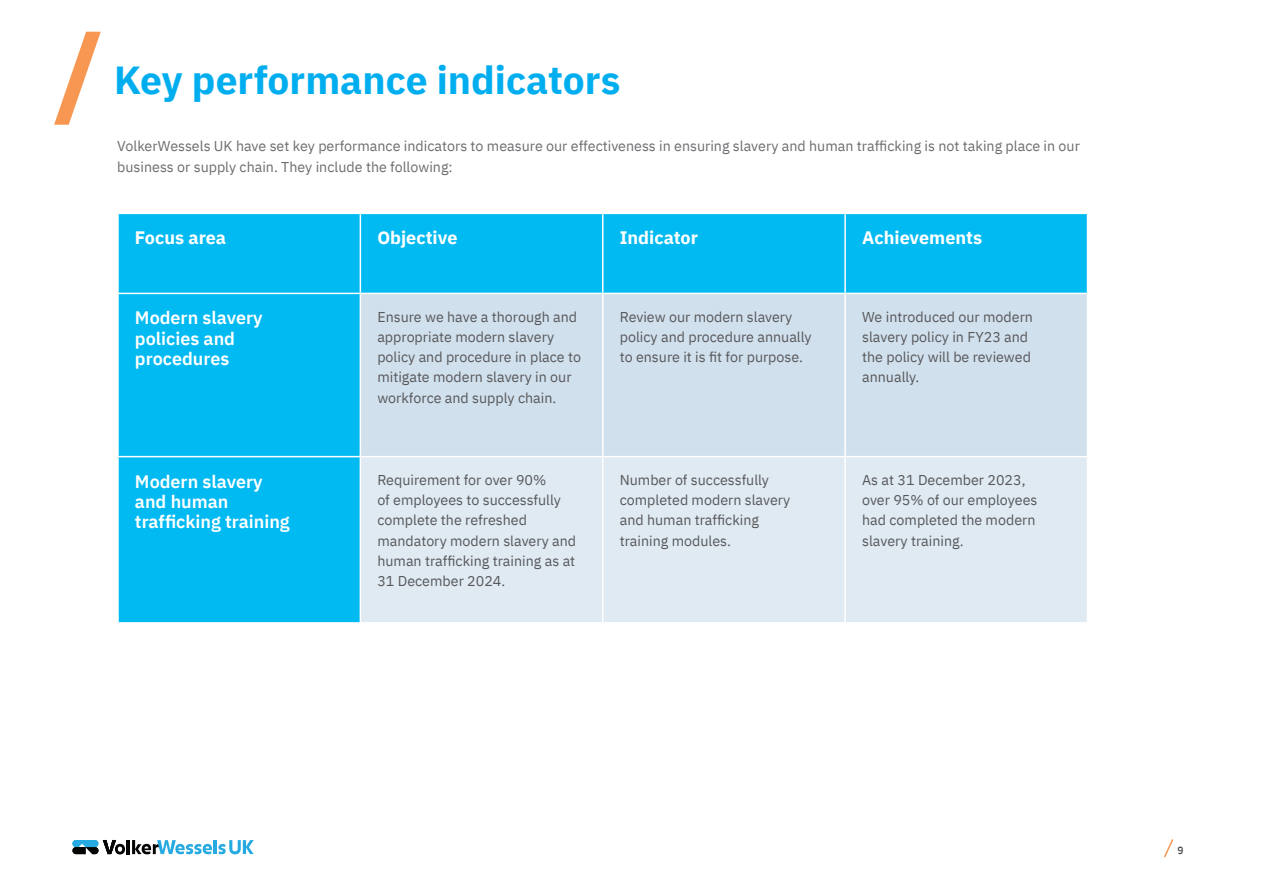
<style>
.page{position:relative;width:1263px;height:893px;background:#fff}
.page>*{position:absolute;margin:0;border:0;box-sizing:border-box;transform-origin:0 0}
.body{font:700 39px "IBM Plex Sans";color:#00aeef}
.body-2{font:600 18px/20.2px "IBM Plex Sans";color:#fff}
.body-3{font:700 18px "IBM Plex Sans";color:#fff}
.body-4{font:14.25px/20.2px "IBM Plex Sans";color:#57585a}
.body-5{font:14.25px/20.2px "IBM Plex Sans";color:#6c6d70}
.t1{font:10.5px "Balance";color:#3e3e3f}
</style>
<div class="page">
<svg style="left:1164px;top:839px;width:10px;height:19px"></svg>
<svg style="left:54px;top:32px;width:47px;height:93px"></svg>
<hr style="left:127px;top:840px;width:3px;height:14px;background:#040503">
<svg style="left:72px;top:840px;width:53px;height:14px"></svg>
<hr style="left:214px;top:840px;width:3px;height:14px;background:#26aae1">
<svg style="left:218px;top:840px;width:36px;height:14px"></svg>
<svg style="left:132px;top:840px;width:80px;height:14px"></svg>
<div style="left:119px;top:214px;width:968px;height:408px;background:#00baf1"></div>
<div style="left:361px;top:294px;width:726px;height:162px;background:#d1e0ed"></div>
<div style="left:361px;top:457px;width:726px;height:165px;background:#e0eaf3"></div>
<hr style="left:844px;top:214px;width:2px;height:79px;background:#fff">
<hr style="left:844px;top:294px;width:2px;height:162px;background:#fff">
<hr style="left:844px;top:457px;width:2px;height:165px;background:#fff">
<hr style="left:117px;top:293px;width:243px;height:1px;background:#fff">
<hr style="left:117px;top:456px;width:243px;height:1px;background:#fff">
<hr style="left:360px;top:214px;width:1px;height:79px;background:#fff">
<hr style="left:360px;top:293px;width:243px;height:1px;background:#fff">
<hr style="left:360px;top:294px;width:1px;height:162px;background:#fff">
<hr style="left:360px;top:456px;width:243px;height:1px;background:#fff">
<hr style="left:360px;top:457px;width:1px;height:165px;background:#fff">
<hr style="left:602px;top:214px;width:1px;height:79px;background:#fff">
<hr style="left:603px;top:293px;width:242px;height:1px;background:#fff">
<hr style="left:602px;top:294px;width:1px;height:162px;background:#fff">
<hr style="left:845px;top:293px;width:243px;height:1px;background:#fff">
<hr style="left:603px;top:456px;width:242px;height:1px;background:#fff">
<hr style="left:602px;top:457px;width:1px;height:165px;background:#fff">
<hr style="left:845px;top:456px;width:243px;height:1px;background:#fff">
<p class="body" style="left:114px;top:49px;width:508px">Key performance indicators</p>
<p class="body-5" style="left:117px;top:135px;width:964px">VolkerWessels UK have set key performance indicators to measure our effectiveness in ensuring slavery and human trafficking is not taking place in our business or supply chain. They include the following:</p>
<p class="body-3" style="left:135px;top:224px;width:93px">Focus area</p>
<p class="body-3" style="left:377px;top:224px;width:82px">Objective</p>
<p class="body-3" style="left:620px;top:224px;width:80px">Indicator</p>
<p class="body-3" style="left:862px;top:224px;width:122px">Achievements</p>
<p class="body-2" style="left:135px;top:306px;width:129px">Modern slavery policies and procedures</p>
<p class="body-4" style="left:377px;top:305px;width:205px">Ensure we have a thorough and appropriate modern slavery policy and procedure in place to mitigate modern slavery in our workforce and supply chain.</p>
<p class="body-4" style="left:620px;top:305px;width:193px">Review our modern slavery policy and procedure annually to ensure it is fit for purpose.</p>
<p class="body-4" style="left:862px;top:305px;width:172px">We introduced our modern slavery policy in FY23 and the policy will be reviewed annually.</p>
<p class="body-2" style="left:135px;top:470px;width:156px">Modern slavery and human trafficking training</p>
<p class="body-4" style="left:377px;top:468px;width:200px">Requirement for over 90%<br>of employees to successfully complete the refreshed mandatory modern slavery and human trafficking training as at<br>31 December 2024.</p>
<p class="body-4" style="left:620px;top:468px;width:172px">Number of successfully completed modern slavery and human trafficking training modules.</p>
<p class="body-4" style="left:862px;top:468px;width:177px">As at 31 December 2023, over 95% of our employees had completed the modern slavery training.</p>
<p class="t1" style="left:1177px;top:844px;width:8px">9</p>
</div>
